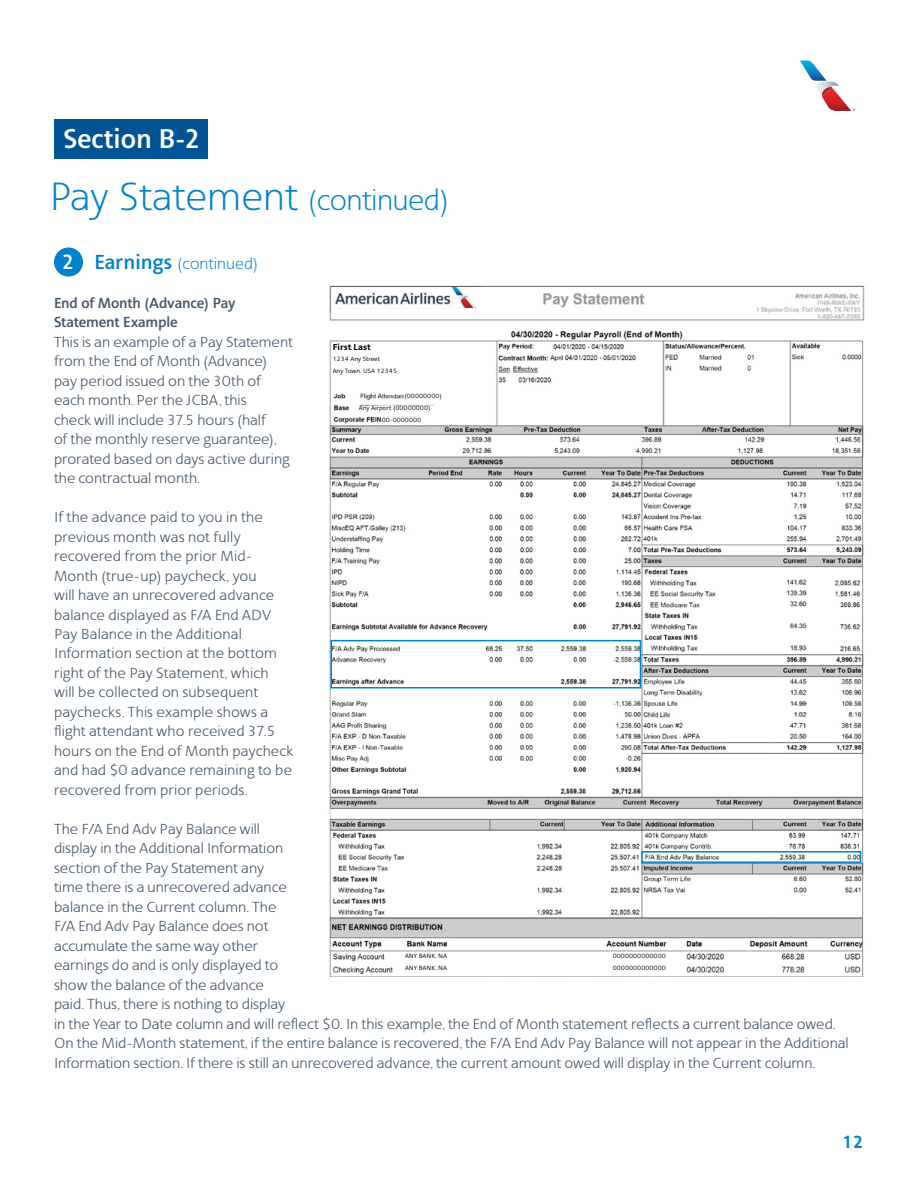
<style>
.page{position:relative;width:918px;height:1188px;background:#fff}
.page>*{position:absolute;margin:0;border:0;box-sizing:border-box;transform-origin:0 0}
.t1{font:300 40.5px "American Sans";color:#0083ca}
.t2{font:500 27.9px "American Sans";color:#fff}
.t3{font:700 18px "American Sans";color:#0083ca}
.t4{font:300 16.5px "American Sans";color:#0083ca}
.t5{font:15px/19.5px "American Sans";color:#45586a}
.t6{font:500 15px/19.5px "American Sans";letter-spacing:-.01em;color:#45586a}
.t7{font:700 8.85px "American Sans";color:#000;scale:1.04 1}
.t8{font:6.3px/11.4px "American Sans";color:#000;scale:1.04 1}
.s1{font-size:30px}
.s2{font-weight:500;font-size:21.3px;color:#fff}
.s3{font-weight:500;font-size:21px}
</style>
<div class="page">
<svg style="left:800px;top:60px;width:55px;height:51px"></svg>
<div style="left:54px;top:248px;width:29px;height:29px;background:#0083ca;border-radius:50%"></div>
<div style="left:54px;top:119px;width:154px;height:40px;background:#005496"></div>
<img style="left:329px;top:285px;width:536px;height:692px">
<div style="left:333px;top:343px;width:115px;height:48px;background:#fff"></div>
<div style="left:405px;top:953px;width:261px;height:22px;background:#fff"></div>
<div style="left:359px;top:406px;width:99px;height:9px;background:#fff"></div>
<div style="left:382px;top:417px;width:51px;height:8px;background:#fff"></div>
<div style="left:404px;top:394px;width:52px;height:7px;background:#fff"></div>
<div style="left:330px;top:640px;width:311px;height:48px;border:2px solid #0083ca"></div>
<div style="left:641px;top:851px;width:220px;height:12px;border:2px solid #0083ca"></div>
<h2 class="t2" style="left:63px;top:123px;width:137px">Section B-2</h2>
<h1 class="t1" style="left:50px;top:174px;width:401px">Pay Statement <span class="s1">(continued)</span></h1>
<p class="t4" style="left:62px;top:254px;width:198px"><span class="s2">2</span> <span class="s3">Earnings</span> (continued)</p>
<p class="t6" style="left:54px;top:293px;width:183px">End of Month (Advance) Pay<br>Statement Example</p>
<p class="t5" style="left:54px;top:332px;width:240px">This is an example of a Pay Statement from the End of Month (Advance) pay period issued on the 30th of each month. Per the JCBA, this<br>check will include 37.5 hours (half<br>of the monthly reserve guarantee), prorated based on days active during the contractual month.</p>
<p class="t5" style="left:54px;top:508px;width:241px">If the advance paid to you in the previous month was not fully recovered from the prior Mid-<br>Month (true-up) paycheck, you<br>will have an unrecovered advance balance displayed as F/A End ADV<br>Pay Balance in the Additional<br>Information section at the bottom right of the Pay Statement, which<br>will be collected on subsequent paychecks. This example shows a flight attendant who received 37.5 hours on the End of Month paycheck and had $0 advance remaining to be recovered from prior periods.</p>
<p class="t5" style="left:54px;top:820px;width:796px">The F/A End Adv Pay Balance will<br>display in the Additional Information<br>section of the Pay Statement any<br>time there is a unrecovered advance<br>balance in the Current column. The<br>F/A End Adv Pay Balance does not<br>accumulate the same way other<br>earnings do and is only displayed to<br>show the balance of the advance<br>paid. Thus, there is nothing to display<br>in the Year to Date column and will reflect $0. In this example, the End of Month statement reflects a current balance owed.<br>On the Mid-Month statement, if the entire balance is recovered, the F/A End Adv Pay Balance will not appear in the Additional Information section. If there is still an unrecovered advance, the current amount owed will display in the Current column.</p>
<p class="t7" style="left:333px;top:342px;width:38px">First Last</p>
<p class="t8" style="left:333px;top:353px;width:63px">1234 Any Street<br>Any Town, USA 12345</p>
<p class="t8" style="left:404px;top:391px;width:38px">(00000000)</p>
<p class="t8" style="left:382px;top:402px;width:48px;text-indent:-23px">Any Airport (00000000)<br>00-0000000</p>
<p class="t8" style="left:405px;top:950px;width:42px">ANY BANK, NA</p>
<p class="t8" style="left:613px;top:950px;width:53px">0000000000000</p>
<p class="t8" style="left:405px;top:962px;width:42px">ANY BANK, NA</p>
<p class="t8" style="left:613px;top:962px;width:53px">0000000000000</p>
<p class="t3" style="left:843px;top:1131px;width:23px">12</p>
</div>
